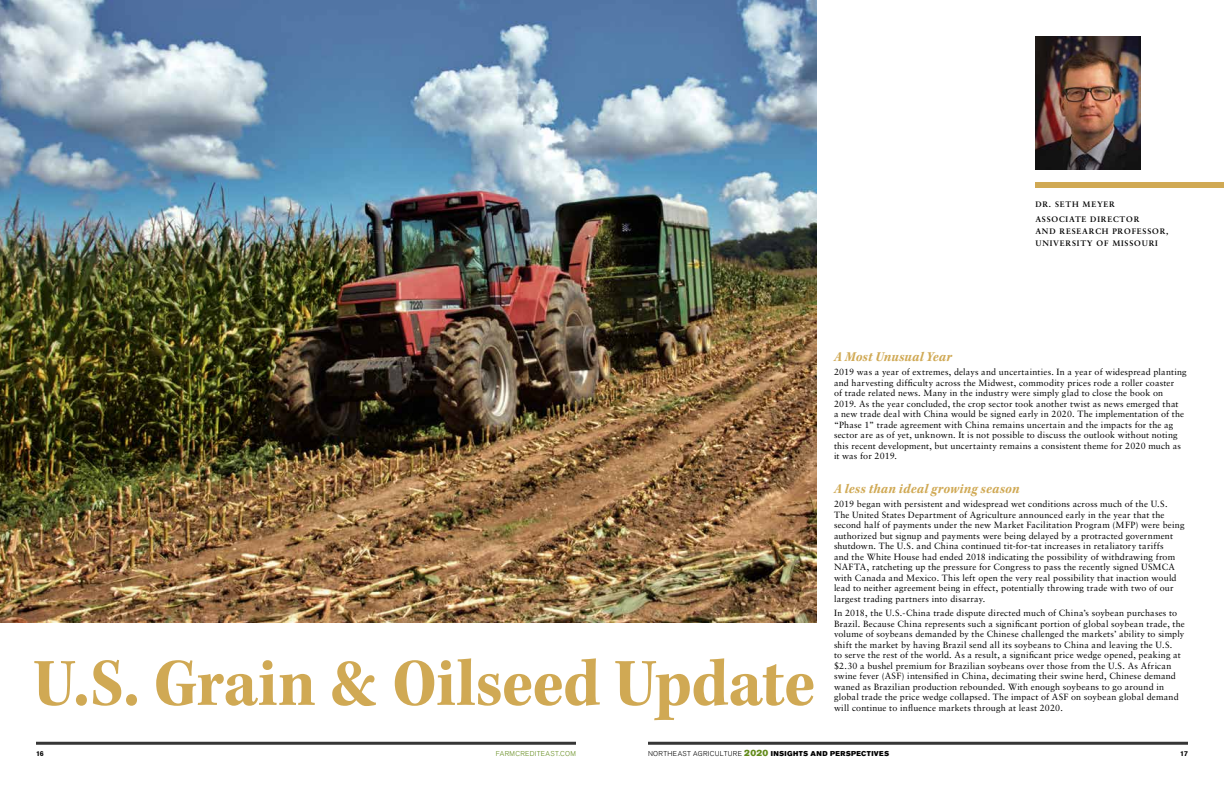
<style>
.page{position:relative;width:1224px;height:792px;background:#fff}
.page>*{position:absolute;margin:0;border:0;box-sizing:border-box;transform-origin:0 0}
.t1{font:70px "Kepler Std Bold Scn";letter-spacing:-.01em;color:#d0a954}
.t2{font:14px "Kepler Std Bold Scn It";letter-spacing:.015em;color:#d0a954}
.t3{font:9px/10.5px "Sabon";letter-spacing:.02em;color:#000}
.t4{font:700 8px/15px "Sabon";letter-spacing:.1em;color:#000}
.t5{font:7px "Akzidenz Grotesk BE Super";letter-spacing:.05em;color:#000}
.t6{font:300 7px "Akzidenz Grotesk BE";letter-spacing:.045em;color:#638b1c}
.t7{font:700 7px "Akzidenz Grotesk BE";color:#000}
.s1{font-family:"Akzidenz Grotesk BE";font-weight:300}
.s2{font-size:9px;color:#638b1c}
</style>
<div class="page">
<hr style="left:648px;top:742px;width:540px;height:3px;background:#363636">
<hr style="left:36px;top:742px;width:540px;height:3px;background:#363636">
<img style="left:0;top:0;width:816px;height:623px">
<img style="left:1035px;top:36px;width:105px;height:134px">
<div style="left:1035px;top:182px;width:189px;height:6px;background:#d0a954"></div>
<p class="t4" style="left:1035px;top:197px;width:106px">DR. SETH MEYER<br>ASSOCIATE DIRECTOR</p>
<p class="t4" style="left:1035px;top:225px;width:135px;line-height:12px">AND RESEARCH PROFESSOR,<br>UNIVERSITY OF MISSOURI</p>
<h1 class="t1" style="left:33px;top:644px;width:784px">U.S. Grain &amp; Oilseed Update</h1>
<h2 class="t2" style="left:834px;top:349px;width:120px">A Most Unusual Year</h2>
<p class="t3" style="left:834px;top:367px;width:354px">2019 was a year of extremes, delays and uncertainties. In a year of widespread planting and harvesting difficulty across the Midwest, commodity prices rode a roller coaster<br>of trade related news. Many in the industry were simply glad to close the book on 2019. As the year concluded, the crop sector took another twist as news emerged that<br>a new trade deal with China would be signed early in 2020. The implementation of the “Phase 1” trade agreement with China remains uncertain and the impacts for the ag sector are as of yet, unknown. It is not possible to discuss the outlook without noting this recent development, but uncertainty remains a consistent theme for 2020 much as it was for 2019.</p>
<h2 class="t2" style="left:834px;top:481px;width:187px">A less than ideal growing season</h2>
<p class="t3" style="left:834px;top:499px;width:352px">2019 began with persistent and widespread wet conditions across much of the U.S.<br>The United States Department of Agriculture announced early in the year that the second half of payments under the new Market Facilitation Program (MFP) were being authorized but signup and payments were being delayed by a protracted government shutdown. The U.S. and China continued tit-for-tat increases in retaliatory tariffs<br>and the White House had ended 2018 indicating the possibility of withdrawing from NAFTA, ratcheting up the pressure for Congress to pass the recently signed USMCA with Canada and Mexico. This left open the very real possibility that inaction would lead to neither agreement being in effect, potentially throwing trade with two of our largest trading partners into disarray.</p>
<p class="t3" style="left:834px;top:608px;width:352px">In 2018, the U.S.-China trade dispute directed much of China’s soybean purchases to Brazil. Because China represents such a significant portion of global soybean trade, the volume of soybeans demanded by the Chinese challenged the markets’ ability to simply shift the market by having Brazil send all its soybeans to China and leaving the U.S.<br>to serve the rest of the world. As a result, a significant price wedge opened, peaking at $2.30 a bushel premium for Brazilian soybeans over those from the U.S. As African swine fever (ASF) intensified in China, decimating their swine herd, Chinese demand waned as Brazilian production rebounded. With enough soybeans to go around in global trade the price wedge collapsed. The impact of ASF on soybean global demand will continue to influence markets through at least 2020.</p>
<p class="t7" style="left:36px;top:750px;width:9px">16</p>
<p class="t6" style="left:496px;top:750px;width:82px">FARMCREDITEAST.COM</p>
<p class="t5" style="left:648px;top:749px;width:243px"><span class="s1">NORTHEAST AGRICULTURE</span> <span class="s2">2020</span> INSIGHTS AND PERSPECTIVES</p>
<p class="t7" style="left:1180px;top:750px;width:9px">17</p>
</div>
